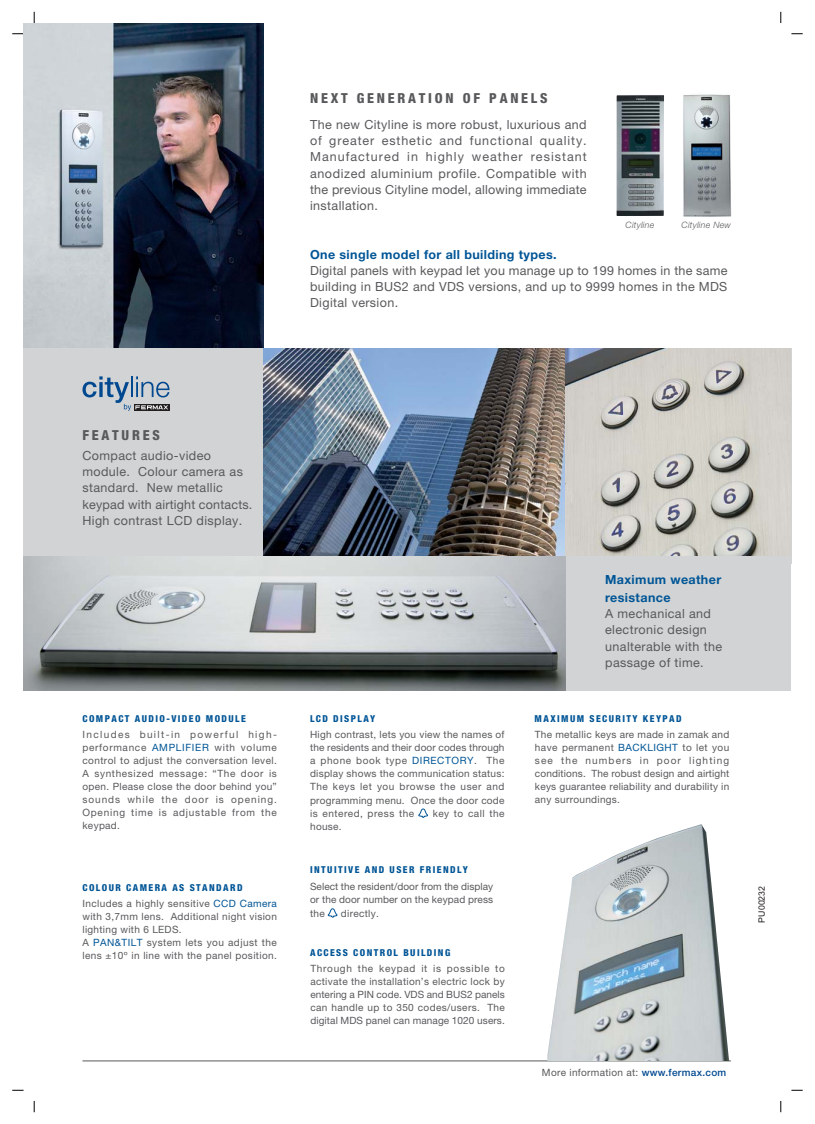
<style>
.page{position:relative;width:815px;height:1124px;background:#fff}
.page>*{position:absolute;margin:0;border:0;box-sizing:border-box;transform-origin:0 0}
.t1{font:800 condensed 13.75px "Helvetica Neue LT Std";letter-spacing:.2em;color:#58595b}
.t2{font:12.5px/16.2px "Helvetica Neue LT Std";letter-spacing:.03em;color:#58595b;text-align:justify}
.t3{font:700 12.5px/17.5px "Helvetica Neue LT Std";letter-spacing:.03em;color:#005596}
.t4{font:10px/13px "Helvetica Neue LT Std";letter-spacing:.03em;color:#58595b;text-align:justify}
.t5{font:10px "Helvetica Neue LT Std";letter-spacing:.05em;color:#58595b}
.t6{font:800 condensed 9.5px "Helvetica Neue LT Std";letter-spacing:.15em;color:#005596}
.t7{font:italic 300 8.75px "Helvetica Neue LT Std";letter-spacing:.03em;color:#58595b}
.t8{font:8.75px "Arial";color:#231f20}
.s1{color:#005596}
.s2{font-weight:500;color:#004990}
</style>
<div class="page">
<svg style="left:12px;top:1089px;width:12px;height:1px"></svg>
<svg style="left:12px;top:33px;width:12px;height:1px"></svg>
<svg style="left:791px;top:33px;width:12px;height:1px"></svg>
<svg style="left:791px;top:1089px;width:12px;height:1px"></svg>
<img style="left:24px;top:23px;width:240px;height:325px">
<div style="left:24px;top:348px;width:264px;height:212px;background:#d1d3d4"></div>
<hr style="left:82px;top:1060px;width:649px;height:1px;background:#58595b">
<img style="left:264px;top:348px;width:526px;height:208px">
<svg style="left:82px;top:376px;width:88px;height:35px"></svg>
<svg style="left:418px;top:808px;width:10px;height:9px"></svg>
<img style="left:547px;top:824px;width:182px;height:235px">
<div style="left:24px;top:556px;width:767px;height:134px;background:#d1d3d4"></div>
<img style="left:24px;top:556px;width:542px;height:134px">
<img style="left:617px;top:95px;width:47px;height:121px">
<img style="left:683px;top:94px;width:48px;height:123px">
<svg style="left:327px;top:908px;width:10px;height:9px"></svg>
<h1 class="t1" style="left:310px;top:93px;width:239px">NEXT GENERATION OF PANELS</h1>
<p class="t2" style="left:310px;top:117px;width:278px">The new Cityline is more robust, luxurious and of greater esthetic and functional quality.<br>Manufactured in highly weather resistant anodized aluminium profile. Compatible with the previous Cityline model, allowing immediate installation.</p>
<p class="t7" style="left:626px;top:222px;width:30px">Cityline</p>
<p class="t7" style="left:682px;top:222px;width:51px">Cityline New</p>
<p class="t3" style="left:310px;top:246px;width:248px">One single model for all building types.</p>
<p class="t2" style="left:310px;top:263px;width:419px">Digital panels with keypad let you manage up to 199 homes in the same building in BUS2 and VDS versions, and up to 9999 homes in the MDS Digital version.</p>
<h1 class="t1" style="left:82px;top:430px;width:79px">FEATURES</h1>
<p class="t2" style="left:82px;top:448px;width:171px;text-align:left">Compact audio-video module. Colour camera as standard. New metallic keypad with airtight contacts.<br>High contrast LCD display.</p>
<p class="t6" style="left:82px;top:715px;width:165px">COMPACT AUDIO-VIDEO MODULE</p>
<p class="t4" style="left:82px;top:728px;width:196px">Includes built-in powerful high&shy;performance <span class="s1">AMPLIFIER</span> with volume control to adjust the conversation level.<br>A synthesized message: “The door is open. Please close the door behind you” sounds while the door is opening.<br>Opening time is adjustable from the keypad.</p>
<p class="t6" style="left:82px;top:884px;width:161px">COLOUR CAMERA AS STANDARD</p>
<p class="t4" style="left:82px;top:897px;width:196px;text-align:left">Includes a highly sensitive <span class="s1">CCD Camera </span>with 3,7mm lens. Additional night vision lighting with 6 LEDS.<br>A <span class="s1">PAN&amp;TILT</span> system lets you adjust the lens ±10º in line with the panel position.</p>
<p class="t3" style="left:605px;top:572px;width:117px">Maximum weather resistance</p>
<p class="t2" style="left:605px;top:606px;width:119px;text-align:left">A mechanical and electronic design unalterable with the passage of time.</p>
<p class="t6" style="left:310px;top:715px;width:67px">LCD DISPLAY</p>
<p class="t6" style="left:535px;top:715px;width:149px">MAXIMUM SECURITY KEYPAD</p>
<p class="t4" style="left:310px;top:728px;width:196px">High contrast, lets you view the names of the residents and their door codes through a phone book type <span class="s1">DIRECTORY</span>. The display shows the communication status:<br>The keys let you browse the user and programming menu. Once the door code is entered, press the</p>
<p class="t5" style="left:433px;top:810px;width:73px">key to call the</p>
<p class="t4" style="left:310px;top:821px;width:33px">house.</p>
<p class="t6" style="left:310px;top:865px;width:159px">INTUITIVE AND USER FRIENDLY</p>
<p class="t4" style="left:310px;top:880px;width:185px;line-height:13.5px">Select the resident/door from the display or the door number on the keypad press the</p>
<p class="t4" style="left:341px;top:907px;width:39px">directly.</p>
<p class="t6" style="left:310px;top:948px;width:142px">ACCESS CONTROL BUILDING</p>
<p class="t4" style="left:310px;top:962px;width:196px">Through the keypad it is possible to activate the installation’s electric lock by entering a PIN code. VDS and BUS2 panels can handle up to 350 codes/users. The digital MDS panel can manage 1020 users.</p>
<p class="t4" style="left:535px;top:728px;width:196px">The metallic keys are made in zamak and have permanent <span class="s1">BACKLIGHT</span> to let you see the numbers in poor lighting conditions. The robust design and airtight keys guarantee reliability and durability in any surroundings.</p>
<p class="t4" style="left:542px;top:1066px;width:186px">More information at: <span class="s2">www.fermax.com</span></p>
<p class="t8" style="left:758px;top:922px;width:38px;rotate:-90deg">PU00232</p>
</div>
